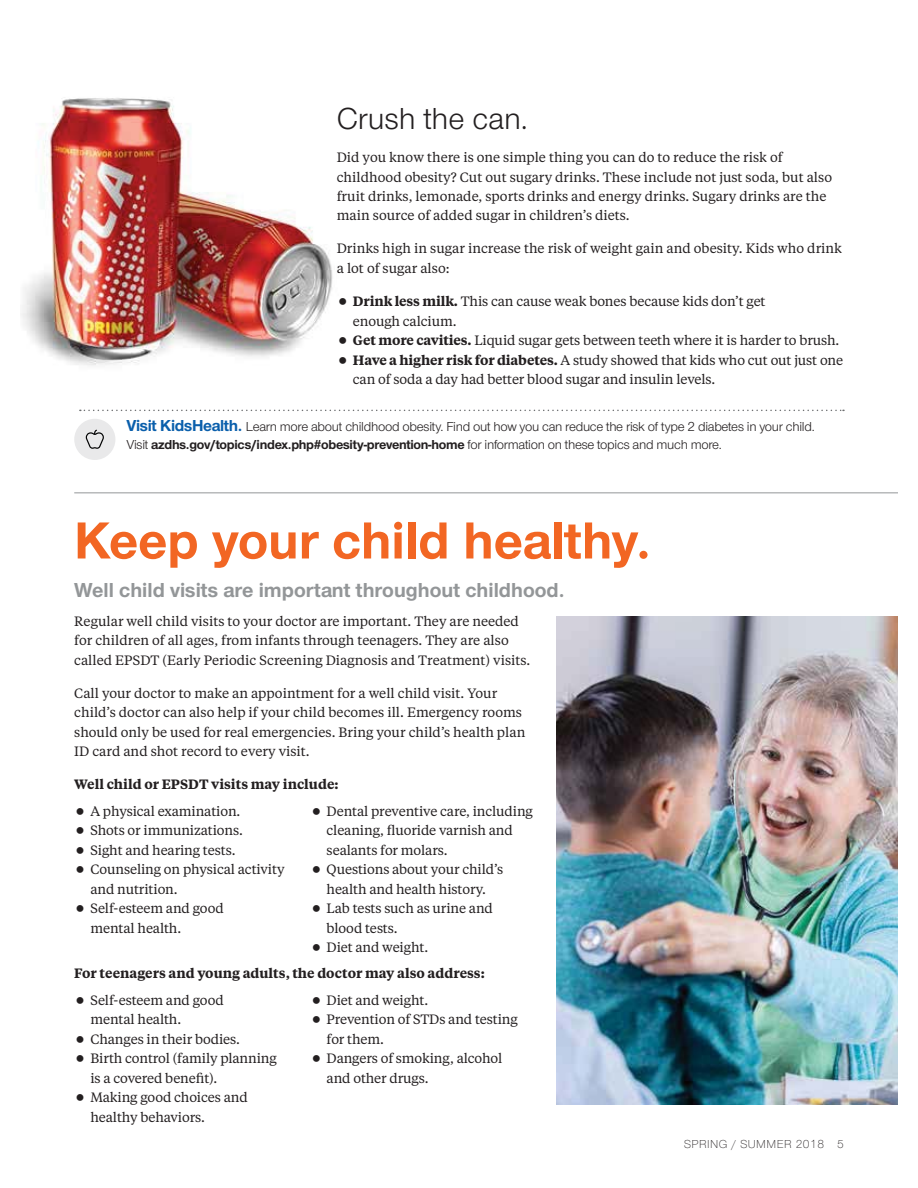
<style>
.page{position:relative;width:918px;height:1188px;background:#fff}
.page>*{position:absolute;margin:0;border:0;box-sizing:border-box;transform-origin:0 0}
.t1{font:700 54px "UHC Sans";color:#f26623}
.t2{font:31.5px "UHC Sans";color:#231f20}
.t3{font:700 21px "UHC Sans";color:#939698}
.t4{font:13.5px/19.5px "UHC Serif Text";color:#231f20}
.t5{font:13.5px/18px "UHC Sans";letter-spacing:-.02em;color:#231f20}
.t6{font:600 13.5px "UHC Serif Text";color:#231f20}
.t7{font:300 12px "UHC Sans";letter-spacing:.04em;color:#231f20}
.s1{font-weight:600}
.s2{font-weight:700;font-size:16.5px;color:#0a5fac}
.s3{font-weight:700}
</style>
<div class="page">
<img style="left:21px;top:98px;width:312px;height:268px">
<svg style="left:80px;top:410px;width:764px;height:1px"></svg>
<div style="left:74px;top:419px;width:41px;height:41px;background:#e9e9ea;border-radius:50%"></div>
<svg style="left:86px;top:430px;width:18px;height:19px"></svg>
<hr style="left:74px;top:492px;width:824px;height:1px;background:#939698">
<img style="left:556px;top:617px;width:342px;height:487px">
<h2 class="t2" style="left:337px;top:106px;width:193px">Crush the can.</h2>
<p class="t4" style="left:337px;top:148px;width:497px">Did you know there is one simple thing you can do to reduce the risk of childhood obesity? Cut out sugary drinks. These include not just soda, but also fruit drinks, lemonade, sports drinks and energy drinks. Sugary drinks are the main source of added sugar in children’s diets.</p>
<p class="t4" style="left:337px;top:240px;width:507px">Drinks high in sugar increase the risk of weight gain and obesity. Kids who drink a lot of sugar also:</p>
<p class="t4" style="left:353px;top:292px;width:492px"><span class="s1">Drink less milk.</span> This can cause weak bones because kids don’t get<br>enough calcium.<br><span class="s1">Get more cavities.</span> Liquid sugar gets between teeth where it is harder to brush.<br><span class="s1">Have a higher risk for diabetes.</span> A study showed that kids who cut out just one can of soda a day had better blood sugar and insulin levels.</p>
<p class="t5" style="left:126px;top:418px;width:690px"><span class="s2">Visit KidsHealth.</span> Learn more about childhood obesity. Find out how you can reduce the risk of type 2 diabetes in your child.<br>Visit <span class="s3">azdhs.gov/topics/index.php#obesity-prevention-home</span> for information on these topics and much more.</p>
<h1 class="t1" style="left:74px;top:519px;width:578px">Keep your child healthy.</h1>
<h3 class="t3" style="left:74px;top:582px;width:492px">Well child visits are important throughout childhood.</h3>
<p class="t4" style="left:74px;top:612px;width:458px">Regular well child visits to your doctor are important. They are needed for children of all ages, from infants through teenagers. They are also called EPSDT (Early Periodic Screening Diagnosis and Treatment) visits.</p>
<p class="t4" style="left:74px;top:684px;width:453px">Call your doctor to make an appointment for a well child visit. Your child’s doctor can also help if your child becomes ill. Emergency rooms should only be used for real emergencies. Bring your child’s health plan ID card and shot record to every visit.</p>
<p class="t6" style="left:74px;top:779px;width:266px">Well child or EPSDT visits may include:</p>
<p class="t4" style="left:90px;top:802px;width:196px">A physical examination.<br>Shots or immunizations.<br>Sight and hearing tests.<br>Counseling on physical activity and nutrition.<br>Self-esteem and good<br>mental health.</p>
<p class="t4" style="left:327px;top:802px;width:208px">Dental preventive care, including cleaning, fluoride varnish and sealants for molars.<br>Questions about your child’s health and health history.<br>Lab tests such as urine and<br>blood tests.<br>Diet and weight.</p>
<p class="t6" style="left:74px;top:968px;width:412px">For teenagers and young adults, the doctor may also address:</p>
<p class="t4" style="left:90px;top:991px;width:188px">Self-esteem and good<br>mental health.<br>Changes in their bodies.<br>Birth control (family planning is a covered benefit).<br>Making good choices and healthy behaviors.</p>
<p class="t4" style="left:327px;top:991px;width:193px">Diet and weight.<br>Prevention of STDs and testing for them.<br>Dangers of smoking, alcohol and other drugs.</p>
<p class="t7" style="left:684px;top:1139px;width:161px">SPRING / SUMMER 2018 5</p>
</div>
